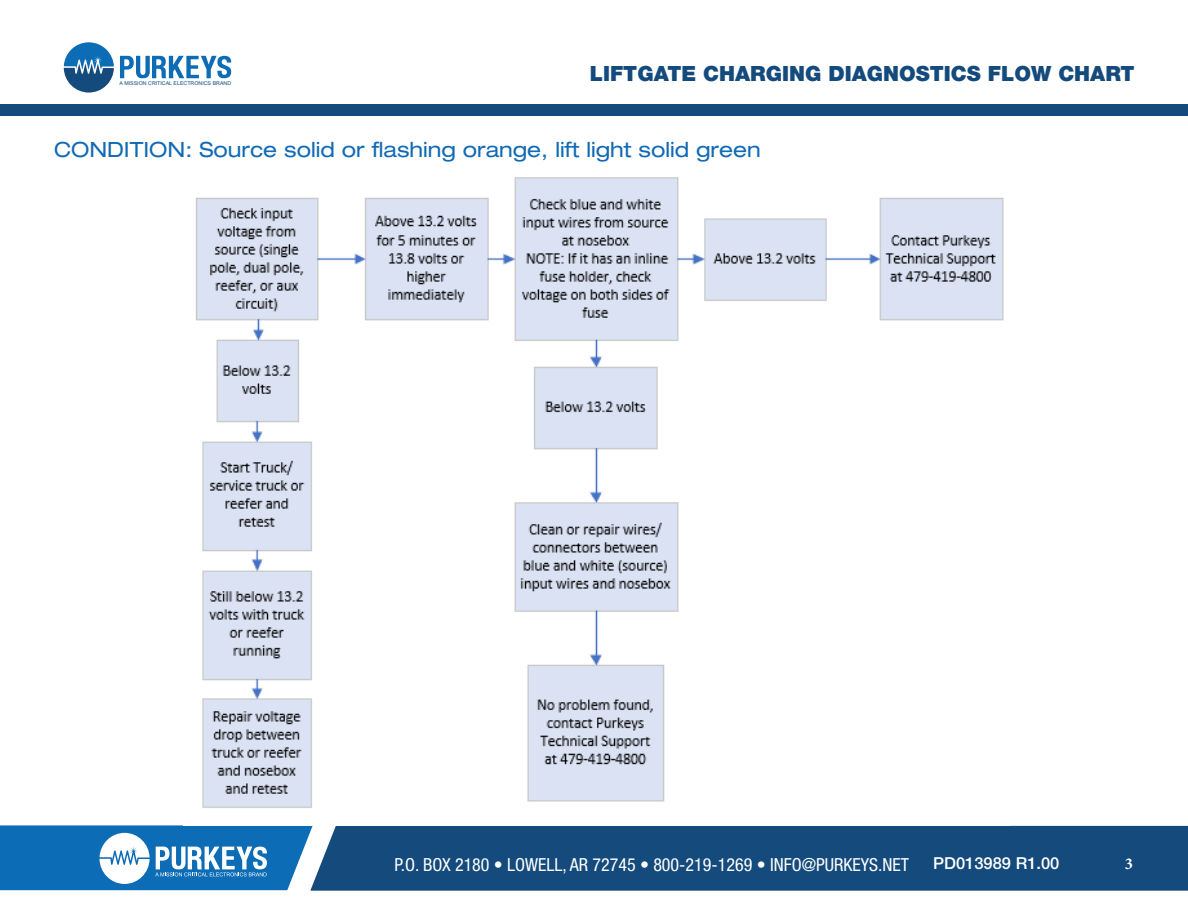
<style>
.page{position:relative;width:1188px;height:918px;background:#fff}
.page>*{position:absolute;margin:0;border:0;box-sizing:border-box;transform-origin:0 0}
.Main_Section_Heading{font:expanded 21px "Helvetica Neue LT Std";color:#116ab5}
.t1{font:900 21px "Helvetica Neue LT Std";color:#144a7c}
.t2{font:condensed 18px "Helvetica Neue LT Std";color:#fff}
.t3{font:500 16.5px "Helvetica Neue LT Std";color:#fff}
.t4{font:700 16.5px "Minion Pro";color:#fff}
.t5{font:5.25px "Arial";color:#144a7c}
</style>
<div class="page">
<div style="left:310px;top:826px;width:878px;height:65px;background:#144a7c"></div>
<svg style="left:0;top:825px;width:313px;height:65px"></svg>
<div style="left:0;top:104px;width:1188px;height:12px;background:#144a7c"></div>
<svg style="left:120px;top:56px;width:111px;height:22px"></svg>
<svg style="left:64px;top:42px;width:50px;height:51px"></svg>
<img style="left:183px;top:177px;width:821px;height:649px">
<p class="t5" style="left:120px;top:80px;width:113px">A MISSION CRITICAL ELECTRONICS BRAND</p>
<p class="t1" style="left:590px;top:61px;width:546px">LIFTGATE CHARGING DIAGNOSTICS FLOW CHART</p>
<p class="Main_Section_Heading" style="left:54px;top:137px;width:708px">CONDITION: Source solid or flashing orange, lift light solid green</p>
<p class="t2" style="left:394px;top:854px;width:516px">P.O. BOX 2180 • LOWELL, AR 72745 • 800-219-1269 • INFO@PURKEYS.NET</p>
<p class="t3" style="left:933px;top:853px;width:128px">PD013989 R1.00</p>
<p class="t4" style="left:1125px;top:852px;width:10px">3</p>
</div>
